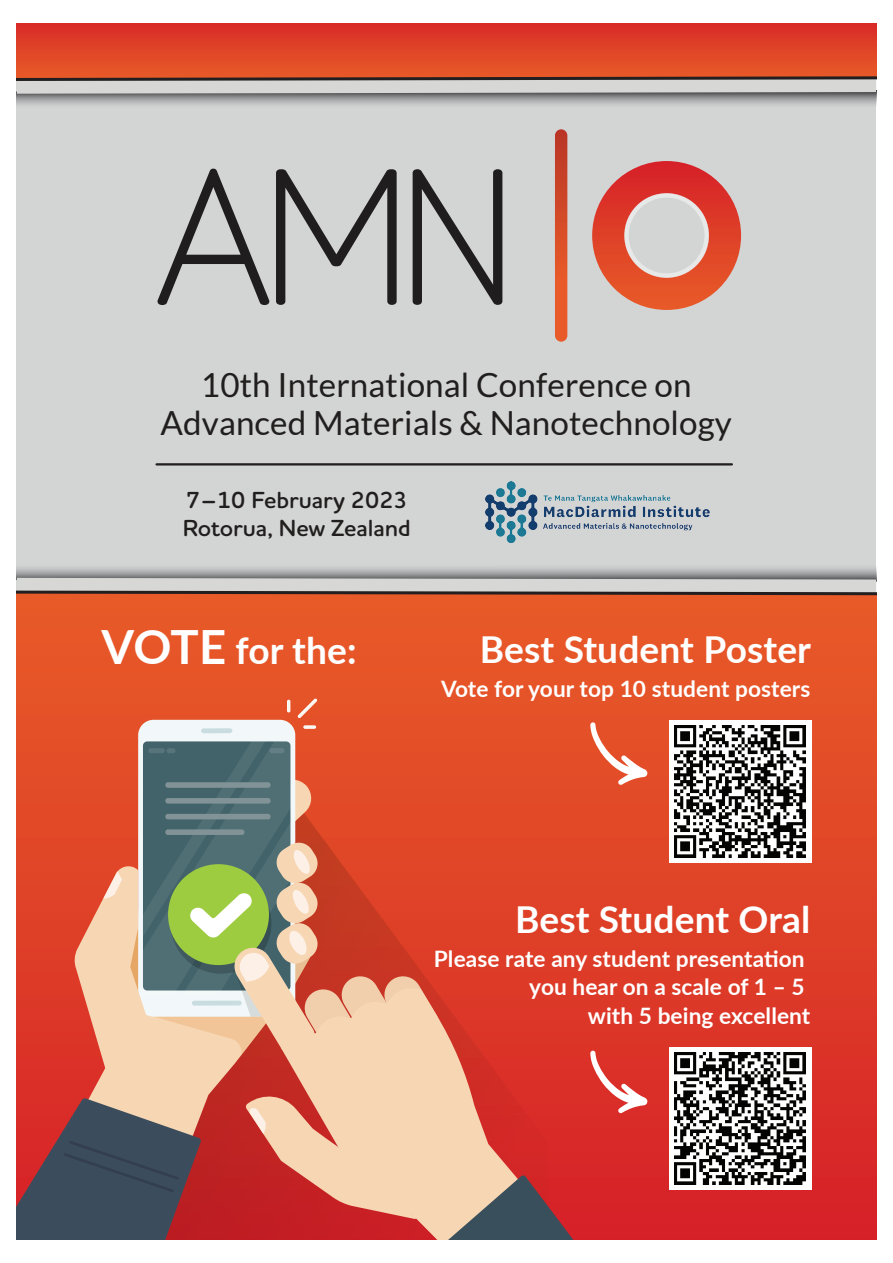
<style>
.page{position:relative;width:893px;height:1263px;background:#fff}
.page>*{position:absolute;margin:0;border:0;box-sizing:border-box;transform-origin:0 0}
.t1{font:700 37.05px "Lato";letter-spacing:.005em;color:#fff}
.t2{font:33.15px/38.7px "Lato";letter-spacing:.005em;color:#211e1e;text-align:center}
.t3{font:600 23.7px/28.3px "Houschka Rounded";color:#211e1e}
.t4{font:700 22.65px/28.8px "Lato";letter-spacing:.005em;color:#fff;text-align:right}
.s1{font-size:47.25px}
</style>
<div class="page">
<div style="left:17px;top:24px;width:859px;height:637px;background:#d3d4d4"></div>
<svg style="left:157px;top:168px;width:113px;height:137px"></svg>
<svg style="left:276px;top:169px;width:121px;height:136px"></svg>
<svg style="left:413px;top:169px;width:89px;height:136px"></svg>
<svg style="left:592px;top:161px;width:149px;height:149px"></svg>
<svg style="left:555px;top:129px;width:12px;height:213px;background:#d64d28"></svg>
<hr style="left:157px;top:463px;width:575px;height:2px;background:#231f20">
<img style="left:485px;top:481px;width:225px;height:62px">
<div style="left:17px;top:24px;width:859px;height:54px;background:linear-gradient(to right,#dd3928,#dd3928)"></div>
<svg style="left:17px;top:52px;width:859px;height:53px"></svg>
<div style="left:17px;top:594px;width:859px;height:645px;background:linear-gradient(to bottom,#e85e29,#d6242a)"></div>
<svg style="left:17px;top:568px;width:859px;height:29px"></svg>
<div style="left:138px;top:720px;width:157px;height:296px;background:#f2f8f9;border-radius:15px"></div>
<div style="left:201px;top:728px;width:31px;height:5px;background:#c9dde0;border-radius:2px"></div>
<svg style="left:297px;top:698px;width:21px;height:21px"></svg>
<svg style="left:287px;top:700px;width:3px;height:12px"></svg>
<div style="left:303px;top:725px;width:13px;height:4px;border:1px solid #fff"></div>
<svg style="left:17px;top:741px;width:565px;height:498px;background:#c56e59"></svg>
<div style="left:669px;top:721px;width:142px;height:142px;background:#fff"></div>
<img style="left:674px;top:726px;width:132px;height:132px">
<div style="left:669px;top:1047px;width:142px;height:142px;background:#fff"></div>
<img style="left:674px;top:1052px;width:132px;height:132px">
<svg style="left:590px;top:722px;width:57px;height:63px"></svg>
<svg style="left:590px;top:1050px;width:57px;height:63px"></svg>
<h2 class="t2" style="left:160px;top:365px;width:573px">10th International Conference on<br>Advanced Materials &amp; Nanotechnology</h2>
<p class="t3" style="left:183px;top:485px;width:229px">7–10 February 2023<br>Rotorua, New Zealand</p>
<h1 class="t1" style="left:101px;top:623px;width:257px"><span class="s1">VOTE</span> for the:</h1>
<h1 class="t1" style="left:480px;top:623px;width:333px">Best Student Poster</h1>
<p class="t4" style="left:441px;top:673px;width:371px">Vote for your top 10 student posters</p>
<h1 class="t1" style="left:515px;top:892px;width:297px">Best Student Oral</h1>
<p class="t4" style="left:434px;top:943px;width:378px">Please rate any student presentation you hear on a scale of 1 – 5<br>with 5 being excellent</p>
</div>
